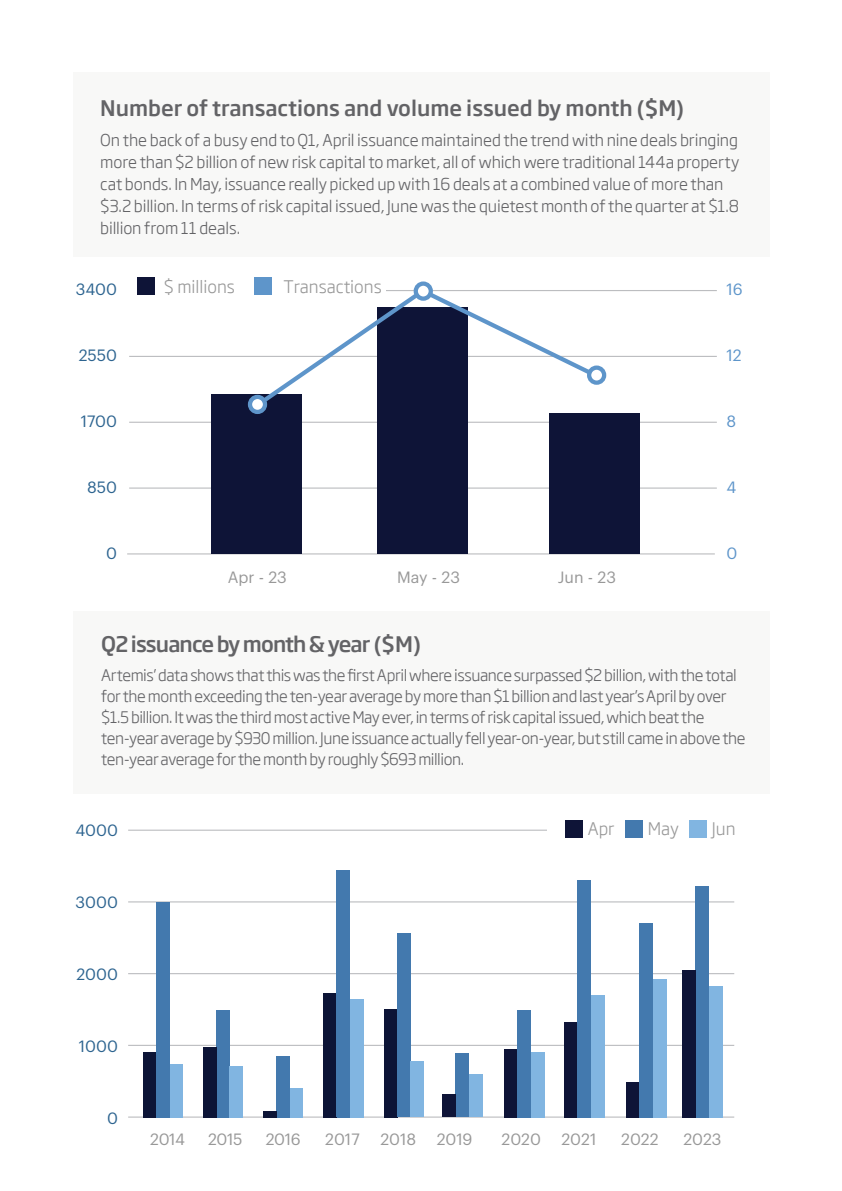
<style>
.page{position:relative;width:842px;height:1191px;background:#fff}
.page>*{position:absolute;margin:0;border:0;box-sizing:border-box;transform-origin:0 0}
.t1{font:500 21px "Soho Gothic Pro";color:#636366}
.t2{font:500 21px "Soho Gothic Pro";letter-spacing:-.04em;color:#636366}
.t3{font:300 17px "Soho Gothic Pro";color:#989898}
.t4{font:300 16px/22px "Soho Gothic Pro";letter-spacing:-.005em;color:#636366}
.t5{font:16px "Graphik";color:#2d6490}
.t6{font:16px "Graphik";letter-spacing:-.02em;color:#989898}
.t7{font:16px "Graphik";color:#989898}
.t8{font:16px "Graphik";color:#5e95ca}
.t9{font:300 15.6px/21px "Soho Gothic Pro";letter-spacing:-.025em;color:#636366}
</style>
<div class="page">
<hr style="left:128px;top:1044px;width:606px;height:2px;background:#bcbdc0">
<hr style="left:128px;top:973px;width:606px;height:1px;background:#bcbdc0">
<hr style="left:128px;top:1116px;width:606px;height:1px;background:#bcbdc0">
<hr style="left:128px;top:829px;width:606px;height:1px;background:#bcbdc0">
<hr style="left:128px;top:901px;width:606px;height:1px;background:#bcbdc0">
<hr style="left:129px;top:290px;width:588px;height:1px;background:#bcbdc0">
<hr style="left:127px;top:553px;width:588px;height:1px;background:#bcbdc0">
<hr style="left:129px;top:487px;width:588px;height:1px;background:#bcbdc0">
<hr style="left:129px;top:422px;width:588px;height:1px;background:#bcbdc0">
<hr style="left:129px;top:356px;width:588px;height:1px;background:#bcbdc0">
<div style="left:73px;top:72px;width:697px;height:184px;background:#f8f8f7"></div>
<div style="left:121px;top:280px;width:265px;height:17px;background:#fff"></div>
<div style="left:137px;top:278px;width:17px;height:17px;background:#0e1437"></div>
<div style="left:255px;top:278px;width:17px;height:17px;background:#5e95ca"></div>
<div style="left:73px;top:611px;width:697px;height:182px;background:#f8f8f7"></div>
<div style="left:290px;top:1088px;width:13px;height:29px;background:#81b5e1"></div>
<div style="left:216px;top:1010px;width:14px;height:107px;background:#4379ae"></div>
<div style="left:276px;top:1056px;width:14px;height:61px;background:#4379ae"></div>
<div style="left:350px;top:999px;width:13px;height:118px;background:#81b5e1"></div>
<div style="left:229px;top:1066px;width:13px;height:51px;background:#81b5e1"></div>
<div style="left:505px;top:1049px;width:13px;height:68px;background:#0e1437"></div>
<div style="left:518px;top:1010px;width:13px;height:107px;background:#4379ae"></div>
<div style="left:565px;top:1022px;width:13px;height:95px;background:#0e1437"></div>
<div style="left:591px;top:994px;width:13px;height:123px;background:#81b5e1"></div>
<div style="left:709px;top:986px;width:13px;height:131px;background:#81b5e1"></div>
<div style="left:696px;top:886px;width:13px;height:231px;background:#4379ae"></div>
<div style="left:627px;top:1082px;width:13px;height:35px;background:#0e1437"></div>
<div style="left:653px;top:978px;width:13px;height:139px;background:#81b5e1"></div>
<div style="left:456px;top:1053px;width:13px;height:64px;background:#4379ae"></div>
<div style="left:469px;top:1074px;width:13px;height:43px;background:#81b5e1"></div>
<div style="left:263px;top:1111px;width:13px;height:6px;background:#0c1436"></div>
<div style="left:324px;top:993px;width:13px;height:124px;background:#0c1436"></div>
<div style="left:384px;top:1009px;width:13px;height:108px;background:#0c1436"></div>
<div style="left:170px;top:1064px;width:13px;height:53px;background:#81b5e1"></div>
<div style="left:203px;top:1047px;width:13px;height:70px;background:#0c1436"></div>
<div style="left:547px;top:821px;width:205px;height:17px;background:#fff"></div>
<div style="left:565px;top:820px;width:17px;height:17px;background:#0e1437"></div>
<div style="left:625px;top:820px;width:17px;height:17px;background:#4379ae"></div>
<div style="left:689px;top:820px;width:17px;height:17px;background:#81b5e1"></div>
<div style="left:143px;top:1052px;width:13px;height:65px;background:#0c1436"></div>
<div style="left:156px;top:902px;width:14px;height:215px;background:#4379ae"></div>
<div style="left:531px;top:1052px;width:13px;height:65px;background:#81b5e1"></div>
<div style="left:397px;top:933px;width:14px;height:184px;background:#4379ae"></div>
<div style="left:411px;top:1061px;width:13px;height:56px;background:#81b5e1"></div>
<div style="left:640px;top:922px;width:13px;height:195px;background:#4379ae"></div>
<div style="left:443px;top:1094px;width:13px;height:23px;background:#0e1437"></div>
<div style="left:211px;top:394px;width:91px;height:160px;background:#0e1437"></div>
<div style="left:549px;top:413px;width:91px;height:141px;background:#0e1437"></div>
<div style="left:377px;top:307px;width:91px;height:247px;background:#0e1437"></div>
<div style="left:337px;top:870px;width:13px;height:247px;background:#4379ae"></div>
<div style="left:578px;top:880px;width:13px;height:237px;background:#4379ae"></div>
<svg style="left:252px;top:285px;width:351px;height:126px"></svg>
<svg style="left:589px;top:368px;width:15px;height:15px"></svg>
<div style="left:587px;top:365px;width:19px;height:20px;border:4px solid #5e95ca;border-radius:50%"></div>
<svg style="left:416px;top:284px;width:15px;height:15px"></svg>
<div style="left:414px;top:281px;width:19px;height:20px;border:4px solid #5e95ca;border-radius:50%"></div>
<div style="left:250px;top:397px;width:15px;height:15px;background:#fff;border-radius:50%"></div>
<div style="left:248px;top:395px;width:19px;height:19px;border:4px solid #5e95ca;border-radius:50%"></div>
<div style="left:683px;top:970px;width:13px;height:147px;background:#0e1437"></div>
<h1 class="t1" style="left:100px;top:95px;width:585px">Number of transactions and volume issued by month ($M)</h1>
<p class="t4" style="left:100px;top:129px;width:640px">On the back of a busy end to Q1, April issuance maintained the trend with nine deals bringing more than $2 billion of new risk capital to market, all of which were traditional 144a property cat bonds. In May, issuance really picked up with 16 deals at a combined value of more than $3.2 billion. In terms of risk capital issued, June was the quietest month of the quarter at $1.8 billion from 11 deals.</p>
<p class="t5" style="left:76px;top:277px;width:43px">3400</p>
<p class="t3" style="left:164px;top:273px;width:73px">$ millions</p>
<p class="t3" style="left:283px;top:273px;width:100px">Transactions</p>
<p class="t8" style="left:726px;top:277px;width:18px">16</p>
<p class="t5" style="left:79px;top:343px;width:40px">2550</p>
<p class="t8" style="left:726px;top:343px;width:17px">12</p>
<p class="t5" style="left:81px;top:409px;width:38px">1700</p>
<p class="t8" style="left:726px;top:409px;width:11px">8</p>
<p class="t5" style="left:87px;top:475px;width:31px">850</p>
<p class="t8" style="left:726px;top:475px;width:11px">4</p>
<p class="t5" style="left:106px;top:541px;width:12px">0</p>
<p class="t8" style="left:726px;top:541px;width:12px">0</p>
<p class="t6" style="left:228px;top:565px;width:61px">Apr - 23</p>
<p class="t6" style="left:397px;top:565px;width:64px">May - 23</p>
<p class="t6" style="left:558px;top:565px;width:60px">Jun - 23</p>
<h1 class="t2" style="left:101px;top:630px;width:321px">Q2 issuance by month &amp; year ($M)</h1>
<p class="t9" style="left:101px;top:663px;width:646px">Artemis’ data shows that this was the first April where issuance surpassed $2 billion, with the total for the month exceeding the ten-year average by more than $1 billion and last year’s April by over $1.5 billion. It was the third most active May ever, in terms of risk capital issued, which beat the ten-year average by $930 million. June issuance actually fell year-on-year, but still came in above the ten-year average for the month by roughly $693 million.</p>
<p class="t5" style="left:76px;top:818px;width:44px">4000</p>
<p class="t5" style="left:76px;top:890px;width:44px">3000</p>
<p class="t5" style="left:77px;top:962px;width:43px">2000</p>
<p class="t5" style="left:79px;top:1034px;width:41px">1000</p>
<p class="t5" style="left:107px;top:1106px;width:12px">0</p>
<p class="t3" style="left:588px;top:816px;width:28px">Apr</p>
<p class="t3" style="left:648px;top:816px;width:33px">May</p>
<p class="t3" style="left:712px;top:816px;width:25px">Jun</p>
<p class="t6" style="left:150px;top:1126px;width:36px">2014</p>
<p class="t6" style="left:208px;top:1126px;width:36px">2015</p>
<p class="t6" style="left:266px;top:1126px;width:37px">2016</p>
<p class="t7" style="left:325px;top:1126px;width:36px">2017</p>
<p class="t7" style="left:380px;top:1126px;width:37px">2018</p>
<p class="t7" style="left:437px;top:1126px;width:37px">2019</p>
<p class="t7" style="left:501px;top:1126px;width:41px">2020</p>
<p class="t7" style="left:561px;top:1126px;width:36px">2021</p>
<p class="t7" style="left:621px;top:1126px;width:39px">2022</p>
<p class="t7" style="left:683px;top:1126px;width:40px">2023</p>
</div>
